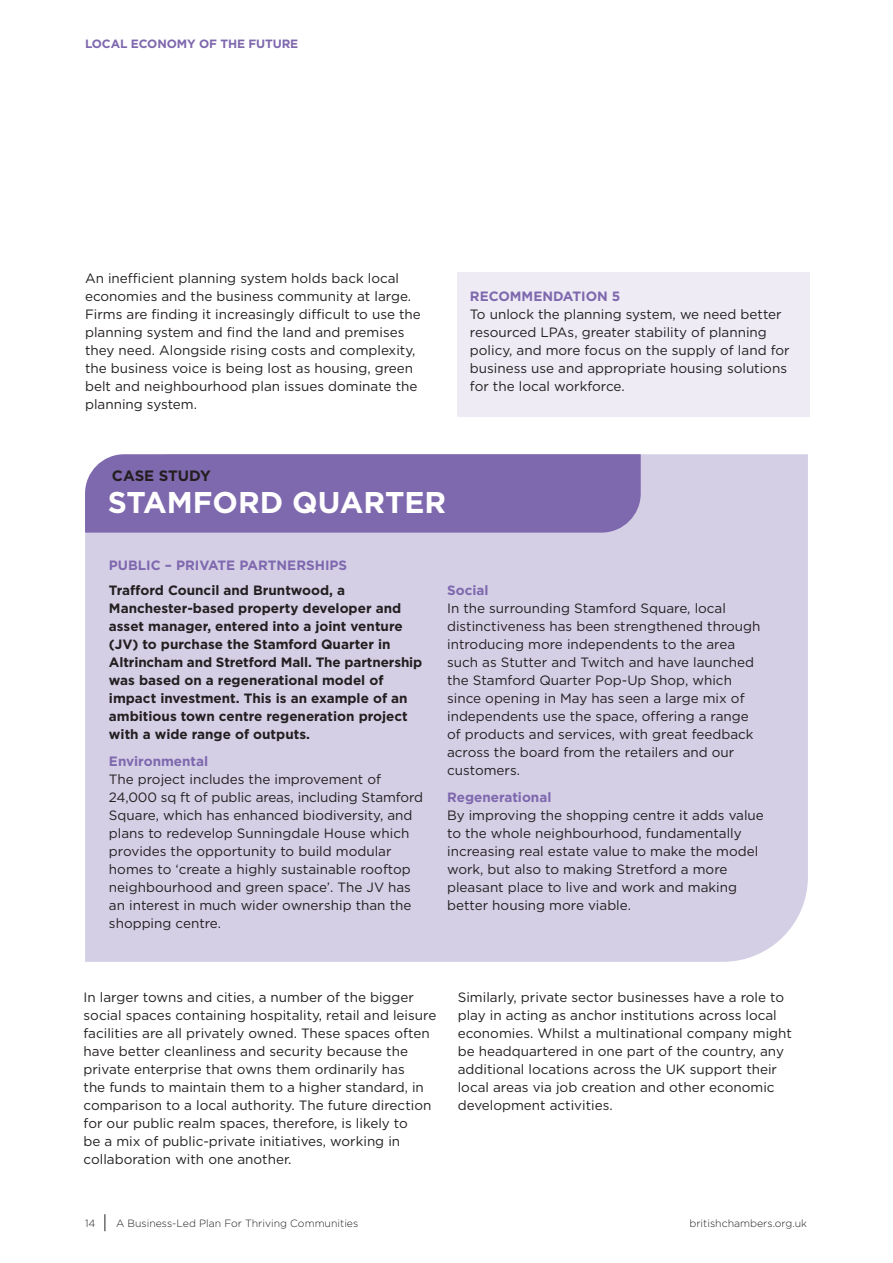
<style>
.page{position:relative;width:893px;height:1263px;background:#fff}
.page>*{position:absolute;margin:0;border:0;box-sizing:border-box;transform-origin:0 0}
.Headline{font:700 30px "Gotham";color:#fff}
.Headline-2{font:700 15px "Gotham";color:#231f20}
.Body_copy{font:13.5px/18px "Gotham";color:#231f20}
.Body_copy-2{font:700 13.5px/18px "Gotham";color:#231f20}
.Body_copy-3{font:700 13.5px "Gotham";color:#7e68ae}
.t1{font:700 12px "Gotham";letter-spacing:-.01em;color:#7e68ae}
.t2{font:300 10.5px "Gotham";color:#231f20}
.s1{font-weight:700;color:#7e68ae}
</style>
<div class="page">
<svg style="left:105px;top:1214px;width:1px;height:17px"></svg>
<div style="left:457px;top:272px;width:353px;height:145px;background:#eeebf5"></div>
<div style="left:85px;top:454px;width:723px;height:508px;background:#d5cfe6"></div>
<div style="left:85px;top:454px;width:556px;height:79px;background:#7e68ae"></div>
<p class="t1" style="left:85px;top:36px;width:215px">LOCAL ECONOMY OF THE FUTURE</p>
<p class="Body_copy" style="left:85px;top:269px;width:337px">An inefficient planning system holds back local economies and the business community at large.<br>Firms are finding it increasingly difficult to use the planning system and find the land and premises they need. Alongside rising costs and complexity, the business voice is being lost as housing, green belt and neighbourhood plan issues dominate the planning system.</p>
<p class="Headline-2" style="left:112px;top:466px;width:100px">CASE STUDY</p>
<p class="Headline" style="left:108px;top:483px;width:340px">STAMFORD QUARTER</p>
<p class="Body_copy-3" style="left:109px;top:556px;width:240px">PUBLIC – PRIVATE PARTNERSHIPS</p>
<p class="Body_copy" style="left:470px;top:287px;width:321px"><span class="s1">RECOMMENDATION 5<br></span>To unlock the planning system, we need better resourced LPAs, greater stability of planning policy, and more focus on the supply of land for business use and appropriate housing solutions for the local workforce.</p>
<p class="Body_copy-2" style="left:109px;top:581px;width:315px">Trafford Council and Bruntwood, a Manchester-based property developer and asset manager, entered into a joint venture (JV) to purchase the Stamford Quarter in Altrincham and Stretford Mall. The partnership was based on a regenerational model of impact investment. This is an example of an ambitious town centre regeneration project with a wide range of outputs.</p>
<p class="Body_copy" style="left:109px;top:752px;width:316px"><span class="s1">Environmental<br></span>The project includes the improvement of 24,000 sq ft of public areas, including Stamford Square, which has enhanced biodiversity, and plans to redevelop Sunningdale House which provides the opportunity to build modular homes to ‘create a highly sustainable rooftop neighbourhood and green space’. The JV has an interest in much wider ownership than the shopping centre.</p>
<p class="Body_copy" style="left:447px;top:581px;width:315px"><span class="s1">Social<br></span>In the surrounding Stamford Square, local distinctiveness has been strengthened through introducing more independents to the area such as Stutter and Twitch and have launched the Stamford Quarter Pop-Up Shop, which since opening in May has seen a large mix of independents use the space, offering a range of products and services, with great feedback across the board from the retailers and our customers.</p>
<p class="Body_copy" style="left:447px;top:788px;width:318px"><span class="s1">Regenerational<br></span>By improving the shopping centre it adds value to the whole neighbourhood, fundamentally increasing real estate value to make the model work, but also to making Stretford a more pleasant place to live and work and making better housing more viable.</p>
<p class="Body_copy" style="left:84px;top:987px;width:354px">In larger towns and cities, a number of the bigger social spaces containing hospitality, retail and leisure facilities are all privately owned. These spaces often have better cleanliness and security because the private enterprise that owns them ordinarily has<br>the funds to maintain them to a higher standard, in comparison to a local authority. The future direction for our public realm spaces, therefore, is likely to<br>be a mix of public-private initiatives, working in collaboration with one another.</p>
<p class="Body_copy" style="left:458px;top:987px;width:336px">Similarly, private sector businesses have a role to play in acting as anchor institutions across local economies. Whilst a multinational company might be headquartered in one part of the country, any additional locations across the UK support their local areas via job creation and other economic development activities.</p>
<p class="t2" style="left:85px;top:1216px;width:12px">14</p>
<p class="t2" style="left:116px;top:1216px;width:244px">A Business-Led Plan For Thriving Communities</p>
<p class="t2" style="left:689px;top:1216px;width:119px">britishchambers.org.uk</p>
</div>
